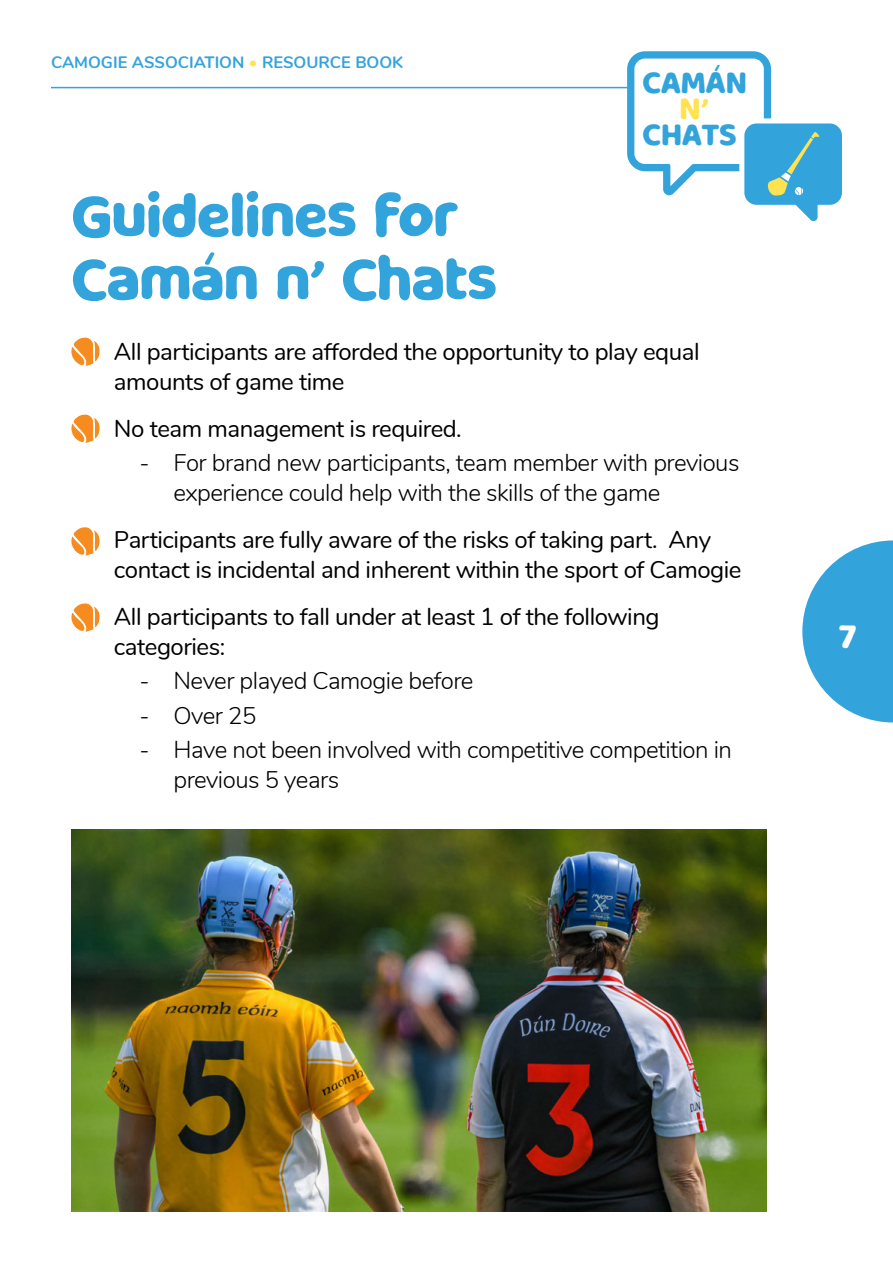
<style>
.page{position:relative;width:893px;height:1263px;background:#fff}
.page>*{position:absolute;margin:0;border:0;box-sizing:border-box;transform-origin:0 0}
.t1{font:58.5px/63px "Milky Nice";letter-spacing:-.02em;color:#33a3dc}
.t2{font:33px "Milky Nice";color:#fff}
.t3{font:30px/25.8px "Milky Nice";color:#33a3dc;text-align:center}
.t4{font:24px/30px "Nunito";letter-spacing:-.02em;color:#000}
.t5{font:300 24px/30px "Nunito";letter-spacing:-.02em;color:#000}
.t6{font:700 16.5px "Nunito";color:#33a3dc}
.s1{color:#ffe250}
</style>
<div class="page">
<hr style="left:51px;top:87px;width:648px;height:1px;background:#33a3dc">
<svg style="left:627px;top:51px;width:215px;height:171px"></svg>
<svg style="left:802px;top:540px;width:91px;height:182px"></svg>
<svg style="left:71px;top:337px;width:29px;height:29px"></svg>
<svg style="left:71px;top:414px;width:29px;height:29px"></svg>
<svg style="left:71px;top:527px;width:29px;height:29px"></svg>
<svg style="left:71px;top:603px;width:29px;height:29px"></svg>
<img style="left:71px;top:829px;width:696px;height:383px">
<p class="t6" style="left:51px;top:50px;width:354px">CAMOGIE ASSOCIATION <span class="s1">•</span> RESOURCE BOOK</p>
<p class="t1" style="left:71px;top:185px;width:427px">Guidelines for<br>Camán n’ Chats</p>
<p class="t3" style="left:643px;top:70px;width:106px">CAMÁN<br><span class="s1">N’<br></span>CHATS</p>
<p class="t4" style="left:114px;top:335px;width:587px">All participants are afforded the opportunity to play equal amounts of game time</p>
<p class="t4" style="left:114px;top:412px;width:349px">No team management is required.</p>
<p class="t5" style="left:173px;top:446px;width:568px;text-indent:-34px">- For brand new participants, team member with previous experience could help with the skills of the game</p>
<p class="t4" style="left:114px;top:523px;width:629px">Participants are fully aware of the risks of taking part. Any contact is incidental and inherent within the sport of Camogie</p>
<p class="t4" style="left:114px;top:600px;width:547px">All participants to fall under at least 1 of the following categories:</p>
<p class="t5" style="left:139px;top:665px;width:336px">- Never played Camogie before</p>
<p class="t5" style="left:139px;top:699px;width:119px">- Over 25</p>
<p class="t5" style="left:173px;top:733px;width:560px;text-indent:-34px">- Have not been involved with competitive competition in previous 5 years</p>
<p class="t2" style="left:839px;top:616px;width:19px">7</p>
</div>
